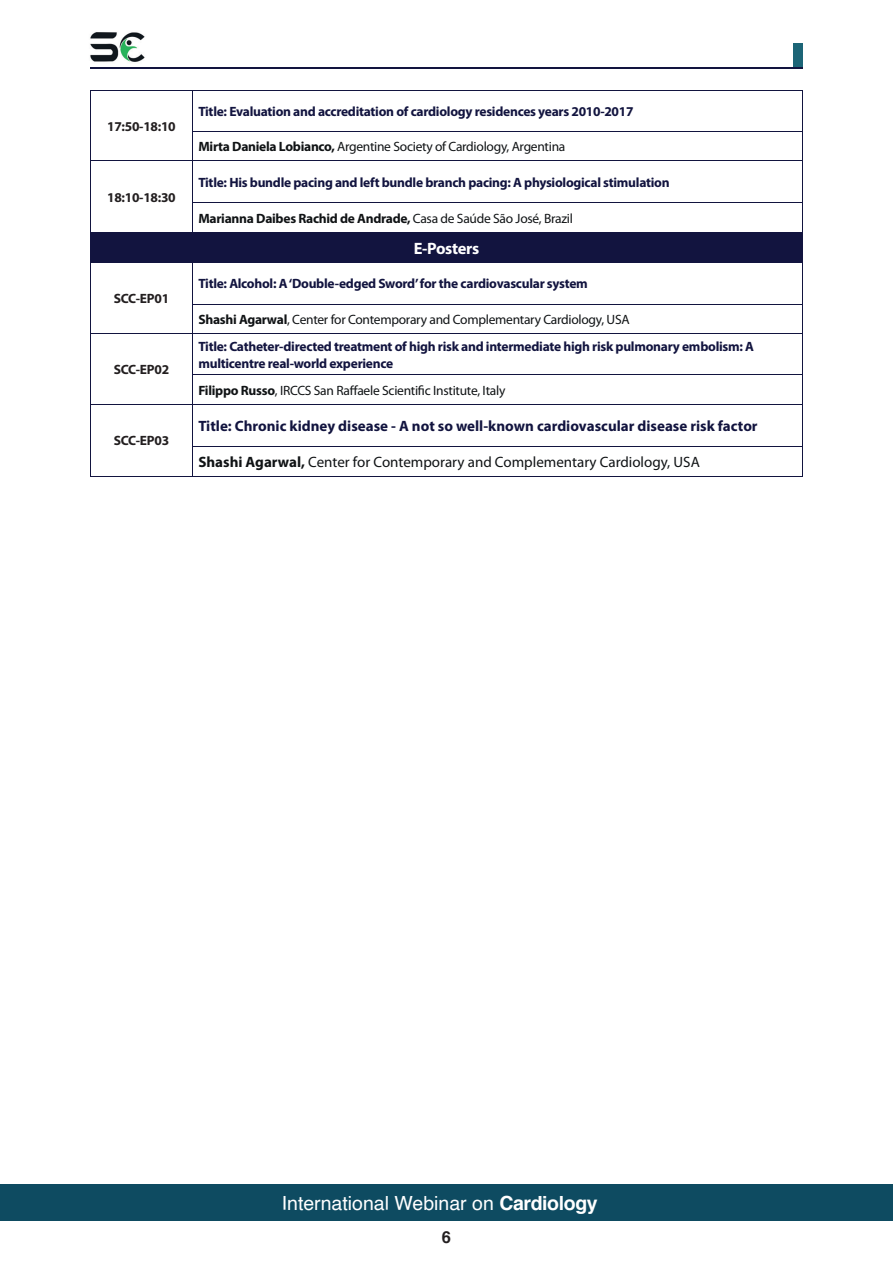
<style>
.page{position:relative;width:893px;height:1263px;background:#fff}
.page>*{position:absolute;margin:0;border:0;box-sizing:border-box;transform-origin:0 0}
.t1{font:19.5px "Helvetica";color:#fff}
.t2{font:700 16.5px "Myriad Pro";letter-spacing:-.02em;color:#fff}
.t3{font:700 16.5px "Helvetica";color:#231f20}
.t4{font:700 15px "Myriad Pro";color:#12143f}
.t5{font:15px "Myriad Pro";color:#101315}
.t6{font:700 13.5px/16.2px "Myriad Pro";letter-spacing:-.02em;color:#12143f}
.t7{font:13.5px "Myriad Pro";letter-spacing:-.02em;color:#101315}
.t8{font:700 13.5px "Myriad Pro";letter-spacing:-.02em;color:#101315}
.t9{font:700 13.5px "Myriad Pro";letter-spacing:-.02em;color:#231f20}
.s1{font-weight:700}
.s2{font-weight:400}
</style>
<div class="page">
<div style="left:794px;top:43px;width:9px;height:25px;background:#1c6577"></div>
<hr style="left:90px;top:68px;width:713px;height:1px;background:#12143f">
<div style="left:0;top:1184px;width:893px;height:37px;background:#0e4b61"></div>
<img style="left:90px;top:32px;width:55px;height:30px">
<div style="left:90px;top:233px;width:712px;height:29px;background:#12143f"></div>
<hr style="left:90px;top:91px;width:1px;height:40px;background:#12143f">
<hr style="left:802px;top:91px;width:1px;height:40px;background:#12143f">
<hr style="left:90px;top:131px;width:1px;height:30px;background:#12143f">
<svg style="left:802px;top:132px;width:1px;height:29px"></svg>
<hr style="left:90px;top:161px;width:1px;height:42px;background:#12143f">
<hr style="left:802px;top:161px;width:1px;height:41px;background:#12143f">
<svg style="left:90px;top:203px;width:1px;height:29px"></svg>
<svg style="left:802px;top:203px;width:1px;height:59px"></svg>
<hr style="left:90px;top:263px;width:1px;height:41px;background:#12143f">
<hr style="left:802px;top:263px;width:1px;height:41px;background:#12143f">
<hr style="left:90px;top:304px;width:1px;height:30px;background:#12143f">
<svg style="left:802px;top:305px;width:1px;height:29px"></svg>
<hr style="left:90px;top:334px;width:1px;height:41px;background:#12143f">
<hr style="left:802px;top:334px;width:1px;height:40px;background:#12143f">
<svg style="left:90px;top:375px;width:1px;height:29px"></svg>
<svg style="left:802px;top:375px;width:1px;height:29px"></svg>
<hr style="left:90px;top:405px;width:1px;height:41px;background:#12143f">
<hr style="left:802px;top:405px;width:1px;height:41px;background:#12143f">
<hr style="left:90px;top:446px;width:1px;height:30px;background:#12143f">
<svg style="left:802px;top:447px;width:1px;height:29px"></svg>
<hr style="left:90px;top:90px;width:102px;height:1px;background:#12143f">
<hr style="left:192px;top:90px;width:611px;height:1px;background:#12143f">
<hr style="left:192px;top:91px;width:1px;height:40px;background:#12143f">
<hr style="left:192px;top:131px;width:611px;height:1px;background:#12143f">
<svg style="left:192px;top:132px;width:1px;height:29px"></svg>
<hr style="left:90px;top:161px;width:102px;height:1px;background:#12143f">
<hr style="left:192px;top:161px;width:611px;height:1px;background:#12143f">
<hr style="left:192px;top:161px;width:1px;height:41px;background:#12143f">
<hr style="left:192px;top:202px;width:611px;height:1px;background:#12143f">
<svg style="left:192px;top:203px;width:1px;height:29px"></svg>
<hr style="left:90px;top:232px;width:102px;height:1px;background:#12143f">
<hr style="left:192px;top:232px;width:611px;height:1px;background:#12143f">
<hr style="left:90px;top:262px;width:102px;height:1px;background:#12143f">
<hr style="left:192px;top:262px;width:611px;height:1px;background:#12143f">
<hr style="left:192px;top:263px;width:1px;height:41px;background:#12143f">
<hr style="left:192px;top:304px;width:611px;height:1px;background:#12143f">
<svg style="left:192px;top:305px;width:1px;height:29px"></svg>
<hr style="left:90px;top:334px;width:102px;height:1px;background:#12143f">
<hr style="left:192px;top:334px;width:611px;height:1px;background:#12143f">
<hr style="left:192px;top:334px;width:1px;height:40px;background:#12143f">
<hr style="left:192px;top:374px;width:611px;height:1px;background:#12143f">
<svg style="left:192px;top:375px;width:1px;height:29px"></svg>
<hr style="left:90px;top:404px;width:102px;height:1px;background:#12143f">
<hr style="left:192px;top:404px;width:611px;height:1px;background:#12143f">
<hr style="left:192px;top:405px;width:1px;height:41px;background:#12143f">
<hr style="left:192px;top:446px;width:611px;height:1px;background:#12143f">
<svg style="left:192px;top:447px;width:1px;height:29px"></svg>
<hr style="left:90px;top:476px;width:102px;height:1px;background:#12143f">
<hr style="left:192px;top:476px;width:611px;height:1px;background:#12143f">
<p class="t9" style="left:107px;top:117px;width:70px">17:50-18:10</p>
<p class="t9" style="left:107px;top:188px;width:70px">18:10-18:30</p>
<p class="t9" style="left:114px;top:290px;width:57px">SCC-EP01</p>
<p class="t9" style="left:114px;top:361px;width:57px">SCC-EP02</p>
<p class="t9" style="left:114px;top:432px;width:57px">SCC-EP03</p>
<p class="t6" style="left:198px;top:103px;width:437px">Title: Evaluation and accreditation of cardiology residences years 2010-2017</p>
<p class="t7" style="left:198px;top:138px;width:368px"><span class="s1">Mirta Daniela Lobianco,</span> Argentine Society of Cardiology, Argentina</p>
<p class="t6" style="left:198px;top:174px;width:473px">Title: His bundle pacing and left bundle branch pacing: A physiological stimulation</p>
<p class="t8" style="left:198px;top:209px;width:376px">Marianna Daibes Rachid de Andrade, <span class="s2">Casa de Saúde São José, Brazil</span></p>
<p class="t2" style="left:414px;top:237px;width:67px">E-Posters</p>
<p class="t6" style="left:198px;top:275px;width:391px">Title: Alcohol: A ‘Double-edged Sword’ for the cardiovascular system</p>
<p class="t7" style="left:198px;top:311px;width:433px"><span class="s1">Shashi Agarwal</span>, Center for Contemporary and Complementary Cardiology, USA</p>
<p class="t6" style="left:198px;top:338px;width:557px">Title: Catheter-directed treatment of high risk and intermediate high risk pulmonary embolism: A multicentre real-world experience</p>
<p class="t7" style="left:198px;top:382px;width:308px"><span class="s1">Filippo Russo</span>, IRCCS San Raffaele Scientific Institute, Italy</p>
<p class="t4" style="left:198px;top:416px;width:561px">Title: Chronic kidney disease - A not so well-known cardiovascular disease risk factor</p>
<p class="t5" style="left:198px;top:453px;width:503px"><span class="s1">Shashi Agarwal,</span> Center for Contemporary and Complementary Cardiology, USA</p>
<h1 class="t1" style="left:282px;top:1188px;width:317px">International Webinar on <span class="s1">Cardiology</span></h1>
<p class="t3" style="left:442px;top:1223px;width:11px">6</p>
</div>
